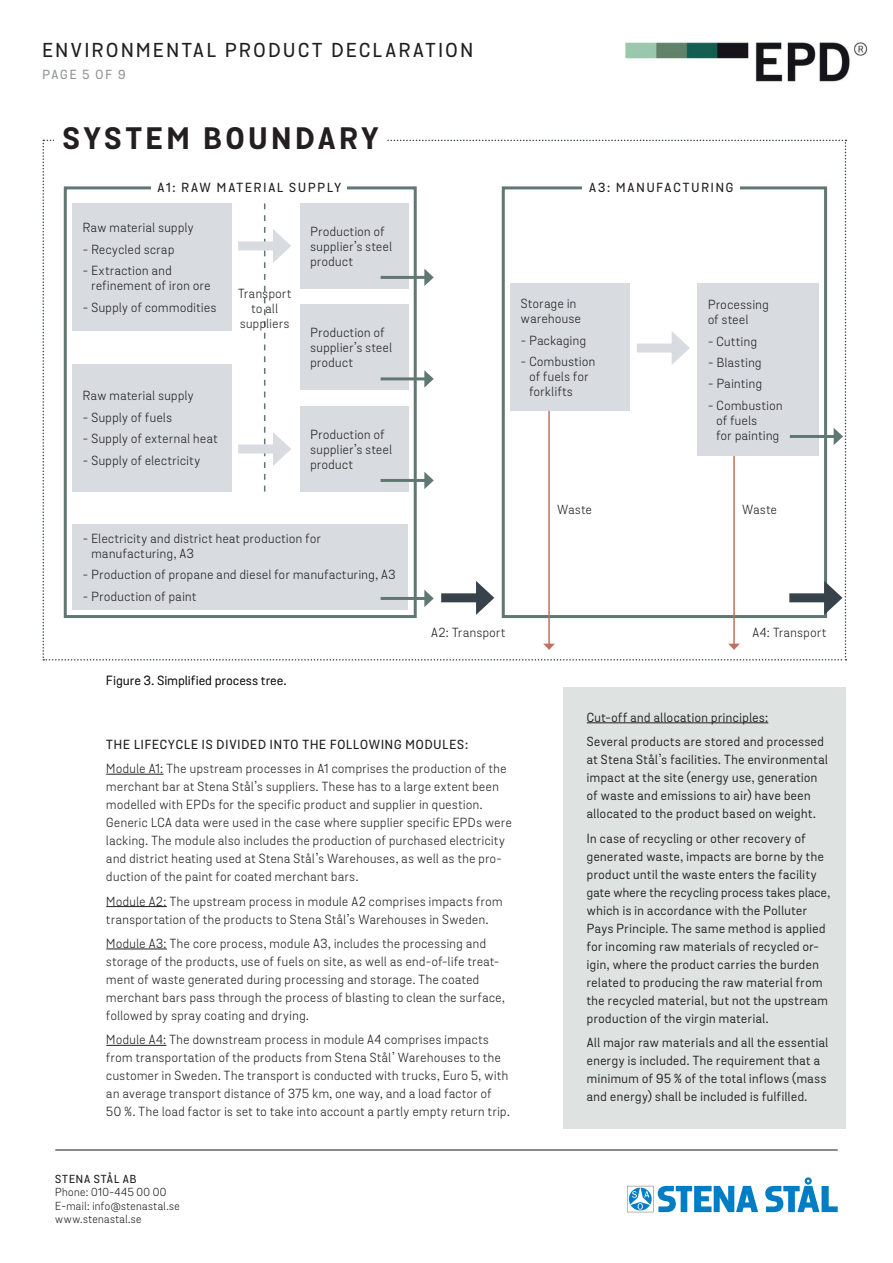
<style>
.page{position:relative;width:893px;height:1263px;background:#fff}
.page>*{position:absolute;margin:0;border:0;box-sizing:border-box;transform-origin:0 0}
.t1{font:700 30px "Stena Sans";letter-spacing:.135em;color:#231f20}
.t2{font:500 19.5px "Stena Sans";letter-spacing:.14em;color:#231f20}
.t3{font:12.75px/15px "Stena Sans";letter-spacing:.045em;color:#231f20}
.t4{font:12.75px/18px "Stena Sans";letter-spacing:.045em;color:#231f20}
.t5{font:500 12.75px "Stena Sans";letter-spacing:.075em;color:#231f20}
.t6{font:500 12.75px "Stena Sans";letter-spacing:.155em;color:#231f20}
.t7{font:500 12.75px "Stena Sans";letter-spacing:.145em;color:#939598}
.t8{font:11.25px/13.5px "Stena Sans";letter-spacing:.04em;color:#231f20}
.t9{font:500 11.25px "Stena Sans";letter-spacing:.08em;color:#231f20}
</style>
<div class="page">
<hr style="left:55px;top:1149px;width:783px;height:1px;background:#231f20">
<img style="left:625px;top:42px;width:243px;height:40px">
<div style="left:563px;top:687px;width:283px;height:441px;background:#dee3e2"></div>
<hr style="left:106px;top:774px;width:57px;height:1px;background:#231f20">
<hr style="left:106px;top:906px;width:61px;height:1px;background:#231f20">
<hr style="left:106px;top:949px;width:61px;height:1px;background:#231f20">
<hr style="left:106px;top:1045px;width:60px;height:1px;background:#231f20">
<hr style="left:587px;top:722px;width:181px;height:1px;background:#231f20">
<svg style="left:43px;top:140px;width:803px;height:520px"></svg>
<svg style="left:627px;top:1186px;width:131px;height:26px"></svg>
<svg style="left:765px;top:1177px;width:73px;height:35px"></svg>
<h2 class="t2" style="left:43px;top:38px;width:432px">ENVIRONMENTAL PRODUCT DECLARATION</h2>
<p class="t7" style="left:43px;top:67px;width:84px">PAGE 5 OF 9</p>
<h1 class="t1" style="left:63px;top:120px;width:317px">SYSTEM BOUNDARY</h1>
<p class="t6" style="left:158px;top:180px;width:185px">A1: RAW MATERIAL SUPPLY</p>
<p class="t6" style="left:589px;top:180px;width:146px">A3: MANUFACTURING</p>
<p class="t3" style="left:83px;top:221px;width:112px">Raw material supply</p>
<p class="t3" style="left:83px;top:242px;width:93px">- Recycled scrap</p>
<p class="t3" style="left:91px;top:263px;width:120px;text-indent:-9px">- Extraction and refinement of iron ore</p>
<p class="t3" style="left:83px;top:300px;width:135px">- Supply of commodities</p>
<p class="t3" style="left:83px;top:389px;width:112px">Raw material supply</p>
<p class="t3" style="left:83px;top:410px;width:90px">- Supply of fuels</p>
<p class="t3" style="left:83px;top:431px;width:136px">- Supply of external heat</p>
<p class="t3" style="left:83px;top:453px;width:119px">- Supply of electricity</p>
<p class="t3" style="left:238px;top:286px;width:55px;text-align:center">Transport to all suppliers</p>
<p class="t3" style="left:310px;top:224px;width:83px">Production of supplier’s steel product</p>
<p class="t3" style="left:310px;top:326px;width:83px">Production of supplier’s steel product</p>
<p class="t3" style="left:310px;top:427px;width:83px">Production of supplier’s steel product</p>
<p class="t3" style="left:91px;top:531px;width:231px;text-indent:-9px">- Electricity and district heat production for manufacturing, A3</p>
<p class="t3" style="left:83px;top:568px;width:314px">- Production of propane and diesel for manufacturing, A3</p>
<p class="t3" style="left:83px;top:589px;width:115px">- Production of paint</p>
<p class="t3" style="left:106px;top:673px;width:181px">Figure 3. Simplified process tree.</p>
<p class="t3" style="left:521px;top:297px;width:61px">Storage in warehouse</p>
<p class="t3" style="left:521px;top:333px;width:67px">- Packaging</p>
<p class="t3" style="left:529px;top:354px;width:67px;text-indent:-9px">- Combustion of fuels for forklifts</p>
<p class="t3" style="left:557px;top:502px;width:36px">Waste</p>
<p class="t3" style="left:708px;top:297px;width:62px">Processing of steel</p>
<p class="t3" style="left:708px;top:334px;width:50px">- Cutting</p>
<p class="t3" style="left:708px;top:355px;width:55px">- Blasting</p>
<p class="t3" style="left:708px;top:377px;width:55px">- Painting</p>
<p class="t3" style="left:716px;top:398px;width:67px;text-indent:-9px">- Combustion of fuels<br>for painting</p>
<p class="t3" style="left:742px;top:502px;width:36px">Waste</p>
<p class="t3" style="left:431px;top:625px;width:76px">A2: Transport</p>
<p class="t3" style="left:752px;top:625px;width:75px">A4: Transport</p>
<p class="t5" style="left:106px;top:737px;width:363px">THE LIFECYCLE IS DIVIDED INTO THE FOLLOWING MODULES:</p>
<p class="t3" style="left:106px;top:760px;width:407px;line-height:18px">Module A1: The upstream processes in A1 comprises the production of the merchant bar at Stena Stål’s suppliers. These has to a large extent been modelled with EPDs for the specific product and supplier in question.<br>Generic LCA data were used in the case where supplier specific EPDs were lacking. The module also includes the production of purchased electricity and district heating used at Stena Stål’s Warehouses, as well as the pro&shy;duction of the paint for coated merchant bars.</p>
<p class="t3" style="left:106px;top:892px;width:398px;line-height:18px">Module A2: The upstream process in module A2 comprises impacts from transportation of the products to Stena Stål’s Warehouses in Sweden.</p>
<p class="t3" style="left:106px;top:935px;width:400px;line-height:18px">Module A3: The core process, module A3, includes the processing and storage of the products, use of fuels on site, as well as end-of-life treat&shy;ment of waste generated during processing and storage. The coated merchant bars pass through the process of blasting to clean the surface, followed by spray coating and drying.</p>
<p class="t3" style="left:106px;top:1031px;width:405px;line-height:18px">Module A4: The downstream process in module A4 comprises impacts from transportation of the products from Stena Stål’ Warehouses to the customer in Sweden. The transport is conducted with trucks, Euro 5, with an average transport distance of 375 km, one way, and a load factor of 50 %. The load factor is set to take into account a partly empty return trip.</p>
<p class="t9" style="left:55px;top:1172px;width:83px">STENA STÅL AB</p>
<p class="t8" style="left:55px;top:1186px;width:126px">Phone: 010-445 00 00<br>E-mail: info@stenastal.se www.stenastal.se</p>
<p class="t4" style="left:587px;top:705px;width:239px;line-height:24.5px">Cut-off and allocation principles:<br>Several products are stored and processed</p>
<p class="t4" style="left:587px;top:751px;width:243px">at Stena Stål’s facilities. The environmental impact at the site (energy use, generation of waste and emissions to air) have been allocated to the product based on weight.</p>
<p class="t4" style="left:587px;top:829px;width:245px">In case of recycling or other recovery of generated waste, impacts are borne by the product until the waste enters the facility gate where the recycling process takes place, which is in accordance with the Polluter Pays Principle. The same method is applied for incoming raw materials of recycled or&shy;igin, where the product carries the burden related to producing the raw material from the recycled material, but not the upstream production of the virgin material.</p>
<p class="t4" style="left:587px;top:1034px;width:243px">All major raw materials and all the essential energy is included. The requirement that a minimum of 95 % of the total inflows (mass and energy) shall be included is fulfilled.</p>
</div>
